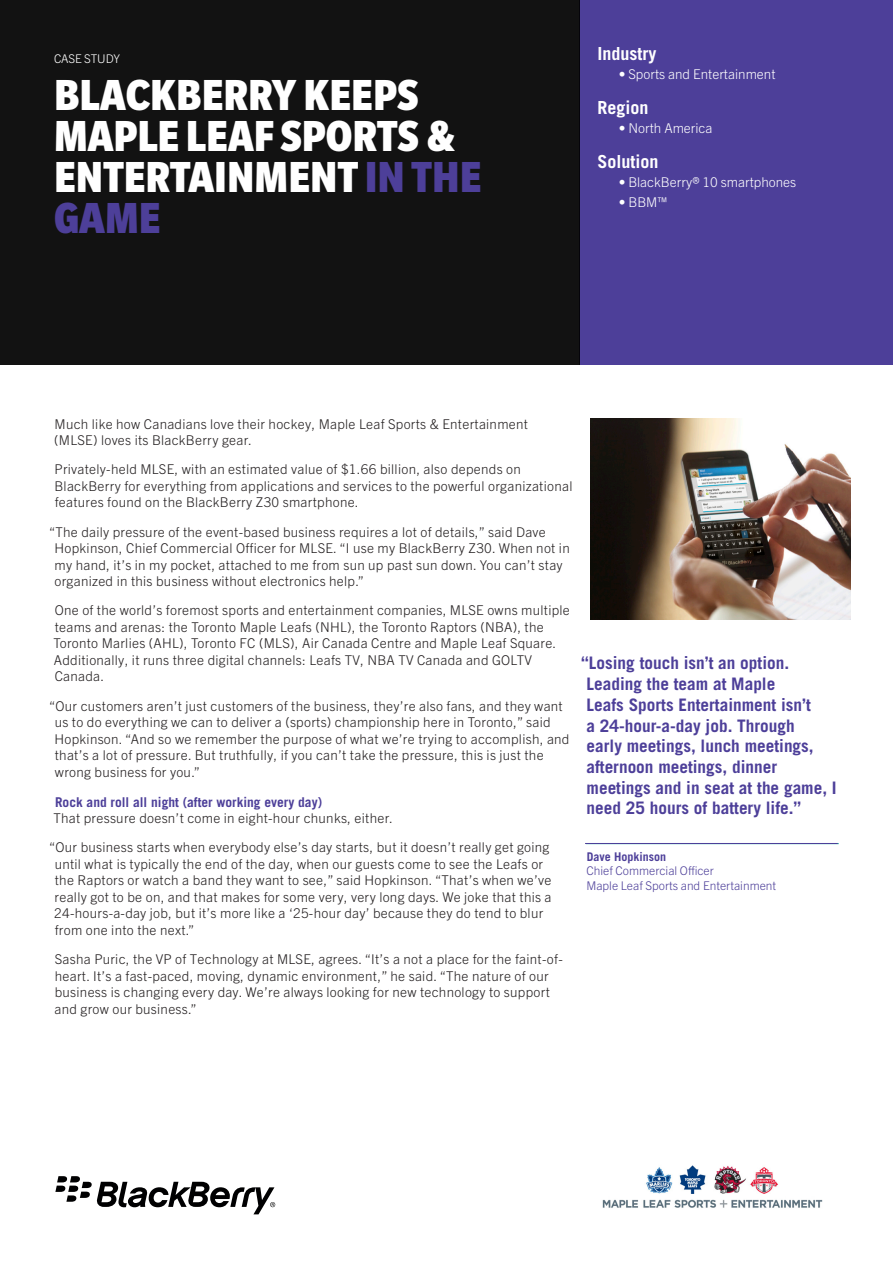
<style>
.page{position:relative;width:893px;height:1263px;background:#fff}
.page>*{position:absolute;margin:0;border:0;box-sizing:border-box;transform-origin:0 0}
.t1{font:900 condensed 47.25px/41.1px "Slate Std";color:#fff}
.t2{font:700 18px "Trade Gothic LT Std";color:#fff}
.t3{font:700 17.25px/20.7px "Trade Gothic LT Std";color:#4d3f99}
.t4{font:300 13.5px/16.5px "Trade Gothic Next LT Pro";letter-spacing:.02em;color:#231f20}
.t5{font:300 13.5px "Trade Gothic Next LT Pro";color:#fff}
.t6{font:700 13.5px "Trade Gothic LT Std";color:#4d3f99}
.t7{font:300 12px/14.4px "Trade Gothic Next LT Pro";color:#4d3f99}
.t8{font:300 12px "Trade Gothic Next LT Pro";letter-spacing:-.01em;color:#fff}
.s1{color:#4d3f99}
.s2{font-family:"Trade Gothic LT Std";font-weight:700}
</style>
<div class="page">
<svg style="left:55px;top:1176px;width:220px;height:38px"></svg>
<div style="left:579px;top:0;width:314px;height:364px;background:#4d3f99"></div>
<hr style="left:586px;top:843px;width:253px;height:1px;background:#00a49a">
<div style="left:0;top:0;width:579px;height:364px;background:#121212"></div>
<hr style="left:585px;top:843px;width:253px;height:1px;background:#4d3f99">
<img style="left:602px;top:1165px;width:221px;height:43px">
<img style="left:590px;top:419px;width:261px;height:200px">
<p class="t8" style="left:54px;top:50px;width:68px">CASE STUDY</p>
<p class="t2" style="left:597px;top:42px;width:60px">Industry</p>
<p class="t5" style="left:619px;top:65px;width:158px">• Sports and Entertainment</p>
<p class="t2" style="left:597px;top:96px;width:53px">Region</p>
<p class="t5" style="left:619px;top:119px;width:95px">• North America</p>
<p class="t2" style="left:597px;top:150px;width:63px">Solution</p>
<p class="t5" style="left:619px;top:173px;width:179px">• BlackBerry® 10 smartphones</p>
<p class="t5" style="left:619px;top:192px;width:50px">• BBM™</p>
<p class="t1" style="left:54px;top:73px;width:429px">BLACKBERRY KEEPS<br>MAPLE LEAF SPORTS &amp;<br>ENTERTAINMENT <span class="s1">IN THE<br>GAME</span></p>
<p class="t4" style="left:54px;top:415px;width:475px">Much like how Canadians love their hockey, Maple Leaf Sports &amp; Entertainment (MLSE) loves its BlackBerry gear.</p>
<p class="t4" style="left:55px;top:460px;width:519px">Privately-held MLSE, with an estimated value of $1.66 billion, also depends on<br>BlackBerry for everything from applications and services to the powerful organizational features found on the BlackBerry Z30 smartphone.</p>
<p class="t4" style="left:55px;top:523px;width:517px;text-indent:-6px">“The daily pressure of the event-based business requires a lot of details,” said Dave Hopkinson, Chief Commercial Officer for MLSE. “I use my BlackBerry Z30. When not in my hand, it’s in my pocket, attached to me from sun up past sun down. You can’t stay organized in this business without electronics help.”</p>
<p class="t4" style="left:53px;top:601px;width:518px">One of the world’s foremost sports and entertainment companies, MLSE owns multiple teams and arenas: the Toronto Maple Leafs (NHL), the Toronto Raptors (NBA), the Toronto Marlies (AHL), Toronto FC (MLS), Air Canada Centre and Maple Leaf Square.<br>Additionally, it runs three digital channels: Leafs TV, NBA TV Canada and GOLTV Canada.</p>
<p class="t4" style="left:55px;top:697px;width:516px;text-indent:-6px">“Our customers aren’t just customers of the business, they’re also fans, and they want us to do everything we can to deliver a (sports) championship here in Toronto,” said Hopkinson. “And so we remember the purpose of what we’re trying to accomplish, and that’s a lot of pressure. But truthfully, if you can’t take the pressure, this is just the wrong business for you.”</p>
<p class="t6" style="left:55px;top:793px;width:269px">Rock and roll all night (after working every day)</p>
<p class="t4" style="left:53px;top:809px;width:341px">That pressure doesn’t come in eight-hour chunks, either.</p>
<p class="t4" style="left:54px;top:838px;width:499px;text-indent:-5px">“Our business starts when everybody else’s day starts, but it doesn’t really get going until what is typically the end of the day, when our guests come to see the Leafs or the Raptors or watch a band they want to see,” said Hopkinson. “That’s when we’ve really got to be on, and that makes for some very, very long days. We joke that this a 24-hours-a-day job, but it’s more like a ‘25-hour day’ because they do tend to blur from one into the next.”</p>
<p class="t4" style="left:55px;top:950px;width:510px">Sasha Puric, the VP of Technology at MLSE, agrees. “It’s a not a place for the faint-of&shy;heart. It’s a fast-paced, moving, dynamic environment,” he said. “The nature of our business is changing every day. We’re always looking for new technology to support and grow our business.”</p>
<p class="t3" style="left:586px;top:653px;width:252px;text-indent:-5px">“Losing touch isn’t an option.<br>Leading the team at Maple<br>Leafs Sports Entertainment isn’t<br>a 24-hour-a-day job. Through<br>early meetings, lunch meetings, afternoon meetings, dinner meetings and in seat at the game, I need 25 hours of battery life.”</p>
<p class="t7" style="left:586px;top:849px;width:191px"><span class="s2">Dave Hopkinson<br></span>Chief Commercial Officer<br>Maple Leaf Sports and Entertainment</p>
</div>
